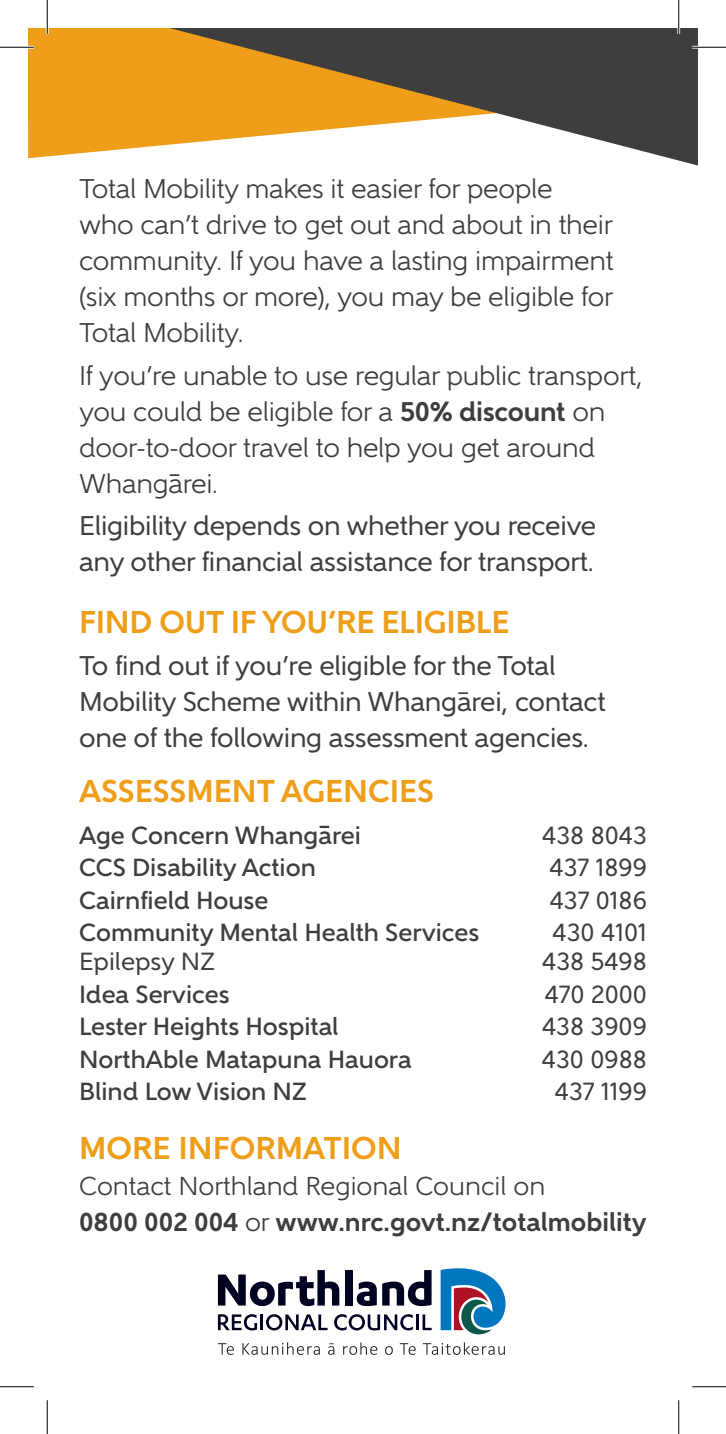
<style>
.page{position:relative;width:726px;height:1434px;background:#fff}
.page>*{position:absolute;margin:0;border:0;box-sizing:border-box;transform-origin:0 0}
.t1{font:700 31.5px "Gentleman 800";color:#ee9e18}
.t2{font:27px/36px "Gentleman 500";letter-spacing:-.01em;color:#3e3e3f}
.t3{font:27px/36px "Gentleman 600";letter-spacing:-.01em;color:#3e3e3f}
.t4{font:700 25.88px "Gentleman 800";color:#3e3e3f}
.t5{font:25.88px "Gentleman 500";color:#3e3e3f}
.t6{font:500 24.75px "Gentleman 700";color:#3e3e3f}
.t7{font:24.75px "Gentleman 600";color:#3e3e3f}
.s1{font-family:"Gentleman 800";font-weight:700}
.s2{font-family:"Gentleman 500";font-weight:400}
</style>
<div class="page">
<svg style="left:218px;top:1270px;width:121px;height:36px"></svg>
<div style="left:345px;top:1270px;width:7px;height:35px;background:#000320"></div>
<svg style="left:357px;top:1270px;width:75px;height:36px"></svg>
<svg style="left:218px;top:1314px;width:39px;height:16px"></svg>
<hr style="left:260px;top:1314px;width:3px;height:16px;background:#000320">
<svg style="left:266px;top:1314px;width:62px;height:16px"></svg>
<svg style="left:334px;top:1314px;width:79px;height:16px"></svg>
<hr style="left:416px;top:1314px;width:3px;height:16px;background:#000320">
<svg style="left:422px;top:1314px;width:10px;height:16px"></svg>
<svg style="left:441px;top:1268px;width:65px;height:66px"></svg>
<svg style="left:218px;top:1343px;width:16px;height:12px"></svg>
<svg style="left:242px;top:1342px;width:78px;height:13px"></svg>
<svg style="left:328px;top:1343px;width:6px;height:12px"></svg>
<svg style="left:343px;top:1342px;width:34px;height:13px"></svg>
<svg style="left:385px;top:1346px;width:8px;height:9px"></svg>
<svg style="left:400px;top:1343px;width:16px;height:12px"></svg>
<svg style="left:423px;top:1342px;width:82px;height:13px"></svg>
<div style="left:28px;top:28px;width:19px;height:130px;background:#ee9e18"></div>
<svg style="left:47px;top:28px;width:651px;height:138px"></svg>
<svg style="left:170px;top:474px;width:9px;height:2px"></svg>
<svg style="left:458px;top:692px;width:10px;height:2px"></svg>
<svg style="left:320px;top:826px;width:9px;height:2px"></svg>
<hr style="left:0;top:46px;width:34px;height:3px;background:#fff">
<hr style="left:692px;top:46px;width:34px;height:3px;background:#fff">
<hr style="left:46px;top:0;width:3px;height:34px;background:#fff">
<hr style="left:677px;top:0;width:3px;height:34px;background:#fff">
<hr style="left:0;top:47px;width:34px;height:1px;background:#000">
<hr style="left:692px;top:47px;width:34px;height:1px;background:#000">
<hr style="left:0;top:1386px;width:34px;height:1px;background:#000">
<hr style="left:692px;top:1386px;width:34px;height:1px;background:#000">
<hr style="left:47px;top:0;width:1px;height:34px;background:#000">
<hr style="left:47px;top:1400px;width:1px;height:34px;background:#000">
<hr style="left:678px;top:0;width:1px;height:34px;background:#000">
<hr style="left:678px;top:1400px;width:1px;height:34px;background:#000">
<p class="t2" style="left:79px;top:171px;width:536px">Total Mobility makes it easier for people who can’t drive to get out and about in their community. If you have a lasting impairment (six months or more), you may be eligible for Total Mobility.</p>
<p class="t2" style="left:79px;top:357px;width:565px">If you’re unable to use regular public transport, you could be eligible for a <span class="s1">50% discount</span> on door-to-door travel to help you get around Whangarei.</p>
<p class="t3" style="left:79px;top:508px;width:519px">Eligibility depends on whether you receive any other financial assistance for transport.</p>
<p class="t1" style="left:79px;top:602px;width:432px">FIND OUT IF YOU’RE ELIGIBLE</p>
<p class="t3" style="left:79px;top:648px;width:528px">To find out if you’re eligible for the Total<br>Mobility Scheme within Whangarei, contact one of the following assessment agencies.</p>
<p class="t1" style="left:79px;top:772px;width:356px">ASSESSMENT AGENCIES</p>
<p class="t6" style="left:79px;top:820px;width:283px">Age Concern Whangarei</p>
<p class="t7" style="left:542px;top:820px;width:106px">438 8043</p>
<p class="t6" style="left:79px;top:853px;width:238px">CCS Disability Action</p>
<p class="t7" style="left:550px;top:853px;width:99px">437 1899</p>
<p class="t6" style="left:79px;top:885px;width:191px">Cairnfield House</p>
<p class="t7" style="left:550px;top:885px;width:99px">437 0186</p>
<p class="t6" style="left:79px;top:918px;width:402px">Community Mental Health Services</p>
<p class="t7" style="left:553px;top:918px;width:96px">430 4101</p>
<p class="t7" style="left:79px;top:947px;width:137px">Epilepsy NZ</p>
<p class="t7" style="left:542px;top:947px;width:106px">438 5498</p>
<p class="t6" style="left:79px;top:979px;width:152px">Idea Services</p>
<p class="t7" style="left:545px;top:979px;width:104px">470 2000</p>
<p class="t6" style="left:79px;top:1012px;width:261px">Lester Heights Hospital</p>
<p class="t7" style="left:542px;top:1012px;width:106px">438 3909</p>
<p class="t6" style="left:79px;top:1044px;width:334px">NorthAble Matapuna Hauora</p>
<p class="t7" style="left:542px;top:1044px;width:106px">430 0988</p>
<p class="t6" style="left:79px;top:1077px;width:229px">Blind Low Vision NZ</p>
<p class="t7" style="left:555px;top:1077px;width:93px">437 1199</p>
<p class="t1" style="left:79px;top:1129px;width:324px">MORE INFORMATION</p>
<p class="t5" style="left:79px;top:1171px;width:468px">Contact Northland Regional Council on</p>
<p class="t4" style="left:79px;top:1206px;width:569px">0800 002 004 <span class="s2">or</span> www.nrc.govt.nz/totalmobility</p>
</div>
